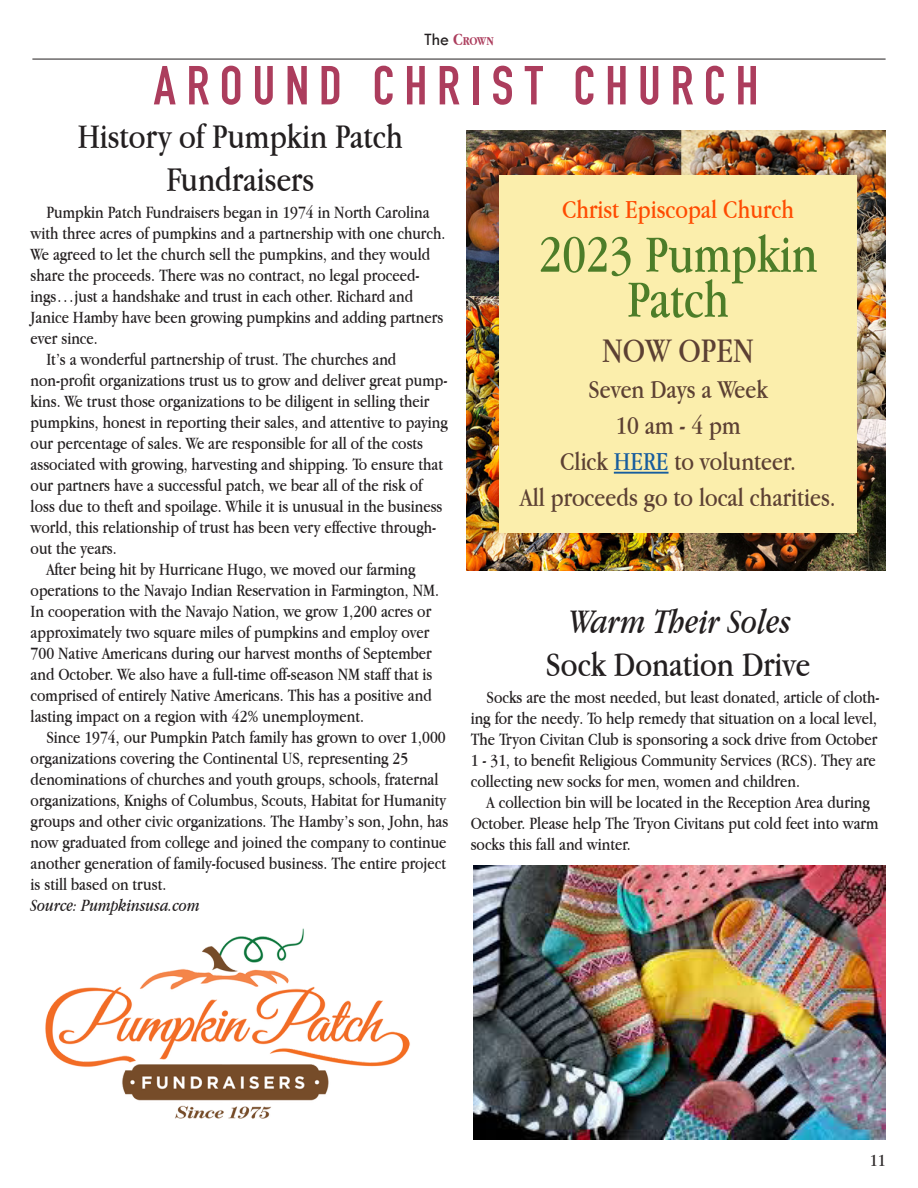
<style>
.page{position:relative;width:918px;height:1188px;background:#fff}
.page>*{position:absolute;margin:0;border:0;box-sizing:border-box;transform-origin:0 0}
.t1{font:700 54px "DIN Condensed";letter-spacing:.185em;color:#ac3d5d}
.t2{font:54px/45px "Apple Garamond";color:#4d7d29;text-align:center}
.t3{font:36px "Apple Garamond";color:#231f20}
.t4{font:italic 36px "Apple Garamond";color:#231f20}
.t5{font:36px "Apple Garamond";color:#5c4033}
.t6{font:27px "Apple Garamond";color:#5c4033}
.t7{font:27px "Apple Garamond";color:#ff4b01}
.t8{font:18px/21px "Apple Garamond";color:#231f20}
.t9{font:italic 18px "Apple Garamond";color:#231f20}
.t10{font:700 12.6px "Apple Garamond";color:#ac3d5d}
.s1{font-family:"Tw Cen";font-weight:400;font-size:18px;color:#231f20}
.s2{font-size:18px}
.s3{color:#175d9e}
</style>
<div class="page">
<hr style="left:32px;top:59px;width:854px;height:1px;background:#231f20">
<img style="left:466px;top:130px;width:420px;height:440px">
<div style="left:499px;top:175px;width:358px;height:358px;background:#fbeeac"></div>
<hr style="left:614px;top:472px;width:55px;height:2px;background:#175d9e">
<img style="left:45px;top:928px;width:365px;height:191px">
<img style="left:473px;top:865px;width:413px;height:275px">
<p class="t10" style="left:424px;top:34px;width:71px"><span class="s1">The</span> <span class="s2">C</span>ROWN</p>
<p class="t1" style="left:154px;top:49px;width:606px">AROUND CHRIST CHURCH</p>
<p class="t3" style="left:78px;top:115px;width:327px">History of Pumpkin Patch</p>
<p class="t3" style="left:166px;top:158px;width:149px">Fundraisers</p>
<p class="t8" style="left:31px;top:201px;width:416px;text-indent:16px">Pumpkin Patch Fundraisers began in 1974 in North Carolina with three acres of pumpkins and a partnership with one church.<br>We agreed to let the church sell the pumpkins, and they would share the proceeds. There was no contract, no legal proceed&shy;ings…just a handshake and trust in each other. Richard and Janice Hamby have been growing pumpkins and adding partners ever since.</p>
<p class="t8" style="left:46px;top:348px;width:351px">It’s a wonderful partnership of trust. The churches and</p>
<p class="t8" style="left:31px;top:369px;width:418px">non-profit organizations trust us to grow and deliver great pump-</p>
<p class="t8" style="left:31px;top:390px;width:400px">kins. We trust those organizations to be diligent in selling their</p>
<p class="t8" style="left:31px;top:411px;width:419px">pumpkins, honest in reporting their sales, and attentive to paying</p>
<p class="t8" style="left:31px;top:432px;width:394px">our percentage of sales. We are responsible for all of the costs</p>
<p class="t8" style="left:31px;top:453px;width:414px">associated with growing, harvesting and shipping. To ensure that</p>
<p class="t8" style="left:31px;top:474px;width:393px">our partners have a successful patch, we bear all of the risk of</p>
<p class="t8" style="left:31px;top:495px;width:413px">loss due to theft and spoilage. While it is unusual in the business</p>
<p class="t8" style="left:31px;top:516px;width:407px">world, this relationship of trust has been very effective through-</p>
<p class="t8" style="left:31px;top:537px;width:88px">out the years.</p>
<p class="t8" style="left:46px;top:558px;width:371px">After being hit by Hurricane Hugo, we moved our farming</p>
<p class="t8" style="left:31px;top:579px;width:410px">operations to the Navajo Indian Reservation in Farmington, NM.</p>
<p class="t8" style="left:31px;top:600px;width:402px">In cooperation with the Navajo Nation, we grow 1,200 acres or</p>
<p class="t8" style="left:31px;top:621px;width:400px">approximately two square miles of pumpkins and employ over</p>
<p class="t8" style="left:31px;top:642px;width:403px">700 Native Americans during our harvest months of September</p>
<p class="t8" style="left:31px;top:663px;width:403px">and October. We also have a full-time off-season NM staff that is</p>
<p class="t8" style="left:31px;top:684px;width:403px">comprised of entirely Native Americans. This has a positive and</p>
<p class="t8" style="left:31px;top:705px;width:335px">lasting impact on a region with 42% unemployment.</p>
<p class="t8" style="left:46px;top:726px;width:401px">Since 1974, our Pumpkin Patch family has grown to over 1,000</p>
<p class="t8" style="left:31px;top:747px;width:379px">organizations covering the Continental US, representing 25</p>
<p class="t8" style="left:31px;top:768px;width:409px">denominations of churches and youth groups, schools, fraternal</p>
<p class="t8" style="left:31px;top:789px;width:417px">organizations, Knighs of Columbus, Scouts, Habitat for Humanity</p>
<p class="t8" style="left:31px;top:810px;width:419px">groups and other civic organizations. The Hamby’s son, John, has</p>
<p class="t8" style="left:31px;top:831px;width:417px">now graduated from college and joined the company to continue</p>
<p class="t8" style="left:31px;top:852px;width:417px">another generation of family-focused business. The entire project</p>
<p class="t8" style="left:31px;top:873px;width:137px">is still based on trust.</p>
<p class="t9" style="left:31px;top:895px;width:170px">Source: Pumpkinsusa.com</p>
<p class="t7" style="left:562px;top:193px;width:234px">Christ Episcopal Church</p>
<p class="t2" style="left:539px;top:231px;width:280px">2023 Pumpkin<br>Patch</p>
<p class="t5" style="left:602px;top:329px;width:153px">NOW OPEN</p>
<p class="t6" style="left:588px;top:373px;width:181px">Seven Days a Week</p>
<p class="t6" style="left:615px;top:409px;width:127px">10 am - 4 pm</p>
<p class="t6" style="left:560px;top:445px;width:237px">Click <span class="s3">HERE</span> to volunteer.</p>
<p class="t6" style="left:520px;top:481px;width:317px">All proceeds go to local charities.</p>
<p class="t4" style="left:570px;top:600px;width:223px">Warm Their Soles</p>
<p class="t3" style="left:546px;top:643px;width:266px">Sock Donation Drive</p>
<p class="t8" style="left:471px;top:686px;width:410px;text-indent:16px">Socks are the most needed, but least donated, article of cloth&shy;ing for the needy. To help remedy that situation on a local level, The Tryon Civitan Club is sponsoring a sock drive from October 1 - 31, to benefit Religious Community Services (RCS). They are collecting new socks for men, women and children.</p>
<p class="t8" style="left:471px;top:791px;width:409px;text-indent:16px">A collection bin will be located in the Reception Area during<br>October. Please help The Tryon Civitans put cold feet into warm socks this fall and winter.</p>
<p class="t8" style="left:870px;top:1149px;width:17px">11</p>
</div>
